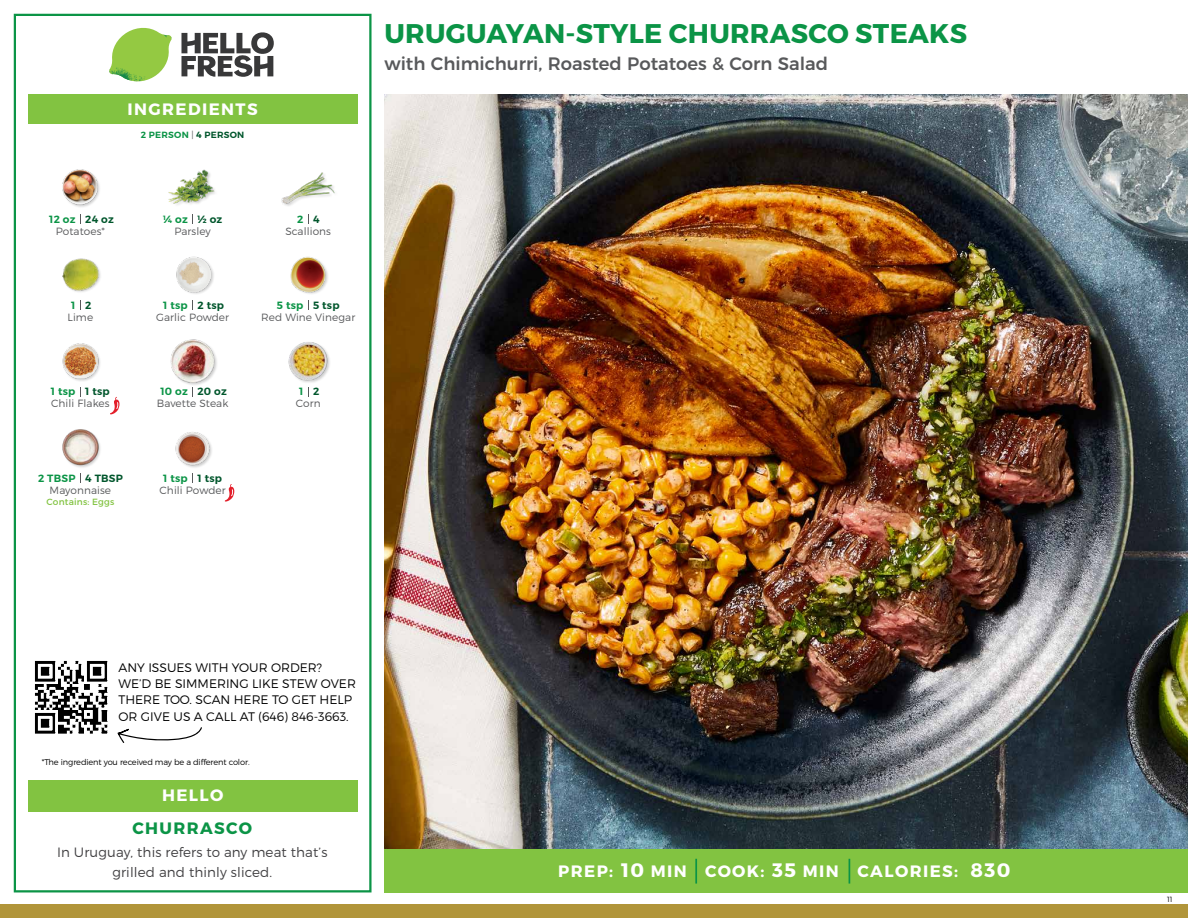
<style>
.page{position:relative;width:1188px;height:918px;background:#fff}
.page>*{position:absolute;margin:0;border:0;box-sizing:border-box;transform-origin:0 0}
.t1{font:700 27px "Montserrat";letter-spacing:.01em;color:#0b9446}
.t2{font:700 19.5px "Montserrat";color:#fff}
.t3{font:500 18px "Montserrat";color:#58595b}
.t4{font:700 16.5px "Montserrat";letter-spacing:.085em;color:#fff}
.t5{font:700 16.5px "Montserrat";letter-spacing:.085em;color:#0b9446}
.t6{font:300 13.5px/19.5px "Montserrat";letter-spacing:.01em;color:#414042;text-align:center}
.t7{font:300 12.3px/16px "Montserrat";color:#000}
.t8{font:300 10.5px "Montserrat";letter-spacing:.01em;color:#58595b}
.t9{font:600 10.5px "Montserrat";letter-spacing:.02em;color:#00562c}
.t10{font:600 10.5px "Montserrat";letter-spacing:.02em;color:#0b9446}
.t11{font:600 9px "Montserrat";letter-spacing:.03em;color:#0b9446}
.t12{font:9px "Montserrat";letter-spacing:.025em;color:#82c341}
.t13{font:300 8.25px "Montserrat";letter-spacing:-.015em;color:#000}
.t14{font:300 7.5px "Montserrat";color:#000}
.s1{font-weight:300;color:#58595b}
.s2{color:#00562c}
.s3{font-size:19.5px}
</style>
<div class="page">
<div style="left:0;top:904px;width:1188px;height:14px;background:#b1953a"></div>
<div style="left:384px;top:849px;width:804px;height:43px;background:#82c341"></div>
<svg style="left:181px;top:32px;width:93px;height:45px"></svg>
<svg style="left:114px;top:28px;width:55px;height:36px"></svg>
<img style="left:143px;top:28px;width:29px;height:24px">
<img style="left:112px;top:48px;width:54px;height:10px">
<img style="left:109px;top:52px;width:55px;height:30px">
<img style="left:142px;top:58px;width:24px;height:23px">
<div style="left:28px;top:94px;width:330px;height:30px;background:#82c341"></div>
<div style="left:14px;top:14px;width:358px;height:878px;border:2px solid #0b9446"></div>
<div style="left:28px;top:780px;width:330px;height:32px;background:#82c341"></div>
<img style="left:176px;top:256px;width:38px;height:38px">
<img style="left:290px;top:257px;width:38px;height:37px">
<img style="left:168px;top:169px;width:47px;height:36px">
<img style="left:281px;top:172px;width:54px;height:34px">
<img style="left:62px;top:258px;width:39px;height:34px">
<img style="left:62px;top:169px;width:38px;height:38px">
<div style="left:171px;top:340px;width:47px;height:46px;background:#000;opacity:.2"></div>
<img style="left:170px;top:339px;width:48px;height:44px">
<img style="left:288px;top:342px;width:42px;height:41px">
<img style="left:62px;top:343px;width:38px;height:38px">
<img style="left:175px;top:432px;width:37px;height:36px">
<img style="left:62px;top:429px;width:39px;height:39px">
<hr style="left:695px;top:859px;width:2px;height:25px;background:#0b9446">
<svg style="left:849px;top:859px;width:1px;height:25px"></svg>
<svg style="left:110px;top:397px;width:10px;height:17px"></svg>
<img style="left:384px;top:94px;width:804px;height:755px">
<img style="left:34px;top:660px;width:74px;height:74px">
<svg style="left:117px;top:727px;width:85px;height:16px"></svg>
<svg style="left:225px;top:484px;width:9px;height:18px"></svg>
<h3 class="t4" style="left:128px;top:99px;width:132px">INGREDIENTS</h3>
<p class="t11" style="left:141px;top:129px;width:105px">2 PERSON <span class="s1">|</span> <span class="s2">4 PERSON</span></p>
<h1 class="t1" style="left:385px;top:17px;width:584px">URUGUAYAN-STYLE CHURRASCO STEAKS</h1>
<h3 class="t3" style="left:384px;top:49px;width:445px">with Chimichurri, Roasted Potatoes &amp; Corn Salad</h3>
<p class="t10" style="left:49px;top:212px;width:28px">12 oz</p>
<p class="t9" style="left:85px;top:212px;width:30px">24 oz</p>
<p class="t10" style="left:163px;top:212px;width:26px">¼ oz</p>
<p class="t10" style="left:297px;top:212px;width:8px">2</p>
<p class="t9" style="left:198px;top:212px;width:26px">½ oz</p>
<p class="t9" style="left:313px;top:212px;width:8px">4</p>
<p class="t8" style="left:56px;top:224px;width:51px">Potatoes*</p>
<p class="t8" style="left:174px;top:224px;width:38px">Parsley</p>
<p class="t8" style="left:285px;top:224px;width:47px">Scallions</p>
<p class="t10" style="left:71px;top:299px;width:6px">1</p>
<p class="t9" style="left:85px;top:299px;width:8px">2</p>
<p class="t9" style="left:198px;top:299px;width:28px">2 tsp</p>
<p class="t9" style="left:313px;top:299px;width:28px">5 tsp</p>
<p class="t10" style="left:163px;top:299px;width:26px">1 tsp</p>
<p class="t10" style="left:277px;top:299px;width:28px">5 tsp</p>
<p class="t8" style="left:68px;top:311px;width:27px">Lime</p>
<p class="t8" style="left:156px;top:311px;width:75px">Garlic Powder</p>
<p class="t8" style="left:261px;top:311px;width:96px">Red Wine Vinegar</p>
<p class="t10" style="left:51px;top:385px;width:26px">1 tsp</p>
<p class="t9" style="left:85px;top:385px;width:26px">1 tsp</p>
<p class="t9" style="left:198px;top:385px;width:31px">20 oz</p>
<p class="t9" style="left:313px;top:385px;width:8px">2</p>
<p class="t10" style="left:160px;top:385px;width:29px">10 oz</p>
<p class="t10" style="left:299px;top:385px;width:6px">1</p>
<p class="t8" style="left:51px;top:397px;width:60px">Chili Flakes</p>
<p class="t8" style="left:157px;top:397px;width:73px">Bavette Steak</p>
<p class="t8" style="left:296px;top:397px;width:26px">Corn</p>
<p class="t10" style="left:38px;top:472px;width:39px">2 TBSP</p>
<p class="t9" style="left:85px;top:472px;width:39px">4 TBSP</p>
<p class="t10" style="left:163px;top:472px;width:26px">1 tsp</p>
<p class="t9" style="left:198px;top:472px;width:26px">1 tsp</p>
<p class="t8" style="left:50px;top:484px;width:63px">Mayonnaise</p>
<p class="t12" style="left:46px;top:496px;width:70px">Contains: Eggs</p>
<p class="t8" style="left:159px;top:484px;width:68px">Chili Powder</p>
<p class="t7" style="left:119px;top:660px;width:239px">ANY ISSUES WITH YOUR ORDER?<br>WE’D BE SIMMERING LIKE STEW OVER<br>THERE TOO. SCAN HERE TO GET HELP<br>OR GIVE US A CALL AT (646) 846-3663.</p>
<p class="t13" style="left:42px;top:757px;width:209px">*The ingredient you received may be a different color.</p>
<h3 class="t4" style="left:162px;top:785px;width:63px">HELLO</h3>
<h3 class="t5" style="left:132px;top:818px;width:121px">CHURRASCO</h3>
<p class="t6" style="left:57px;top:842px;width:272px">In Uruguay, this refers to any meat that’s grilled and thinly sliced.</p>
<h3 class="t4" style="left:621px;top:861px;width:67px"><span class="s3">10</span> MIN</h3>
<h3 class="t4" style="left:772px;top:861px;width:68px"><span class="s3">35</span> MIN</h3>
<h2 class="t2" style="left:970px;top:858px;width:42px">830</h2>
<h3 class="t4" style="left:558px;top:861px;width:56px">PREP:</h3>
<h3 class="t4" style="left:705px;top:861px;width:61px">COOK:</h3>
<h3 class="t4" style="left:858px;top:861px;width:102px">CALORIES:</h3>
<p class="t14" style="left:1167px;top:895px;width:7px">11</p>
</div>
